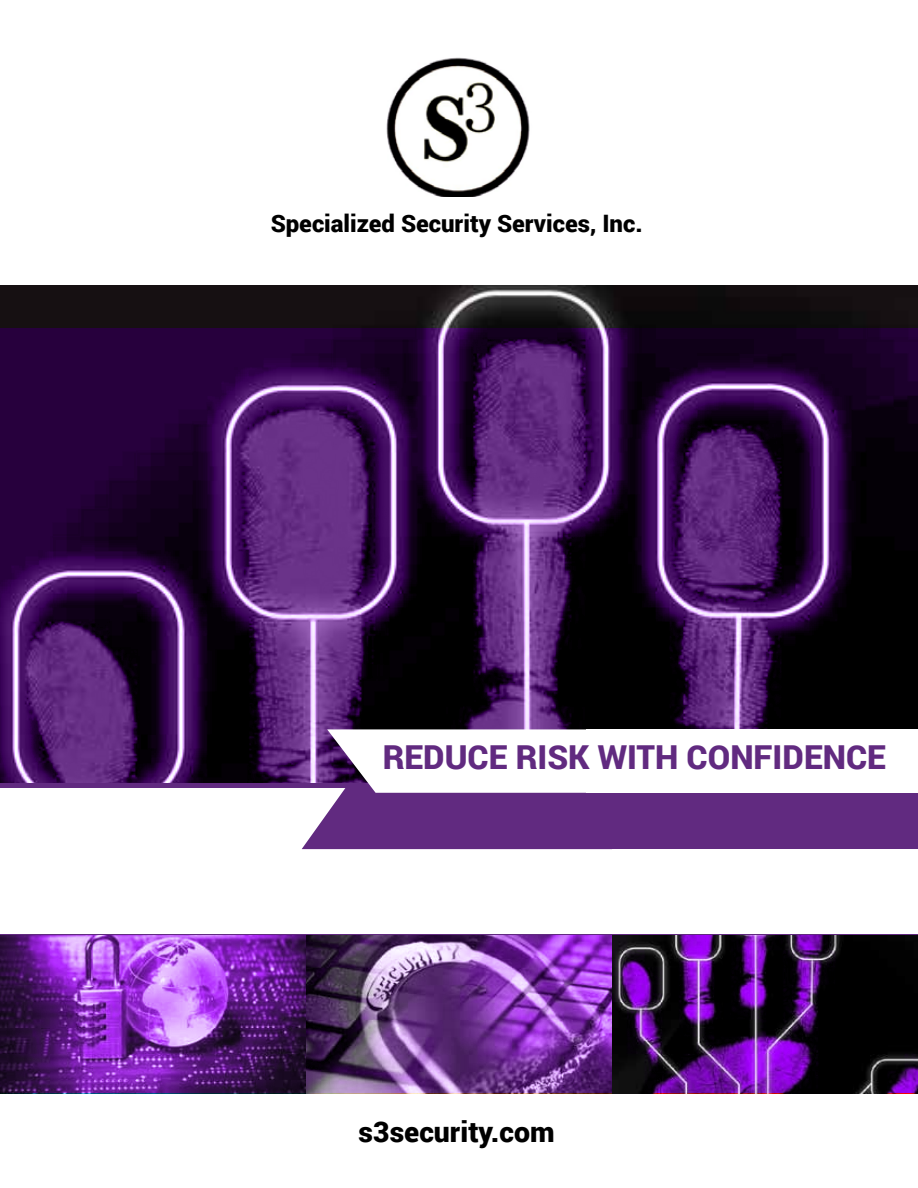
<style>
.page{position:relative;width:918px;height:1188px;background:#fff}
.page>*{position:absolute;margin:0;border:0;box-sizing:border-box;transform-origin:0 0}
.t1{font:900 33px "Roboto";color:#612a80}
.t2{font:900 28.5px "Roboto";color:#000}
.t3{font:900 24px "Roboto";color:#000}
</style>
<div class="page">
<img style="left:0;top:286px;width:918px;height:496px">
<div style="left:587px;top:729px;width:331px;height:64px;background:#fff"></div>
<svg style="left:302px;top:729px;width:285px;height:120px"></svg>
<div style="left:578px;top:786px;width:340px;height:63px;background:#612a80"></div>
<img style="left:386px;top:57px;width:144px;height:139px">
<img style="left:0;top:934px;width:918px;height:158px">
<p class="t3" style="left:271px;top:206px;width:373px">Specialized Security Services, Inc.</p>
<h1 class="t1" style="left:383px;top:734px;width:505px">REDUCE RISK WITH CONFIDENCE</h1>
<p class="t2" style="left:359px;top:1111px;width:198px">s3security.com</p>
</div>
